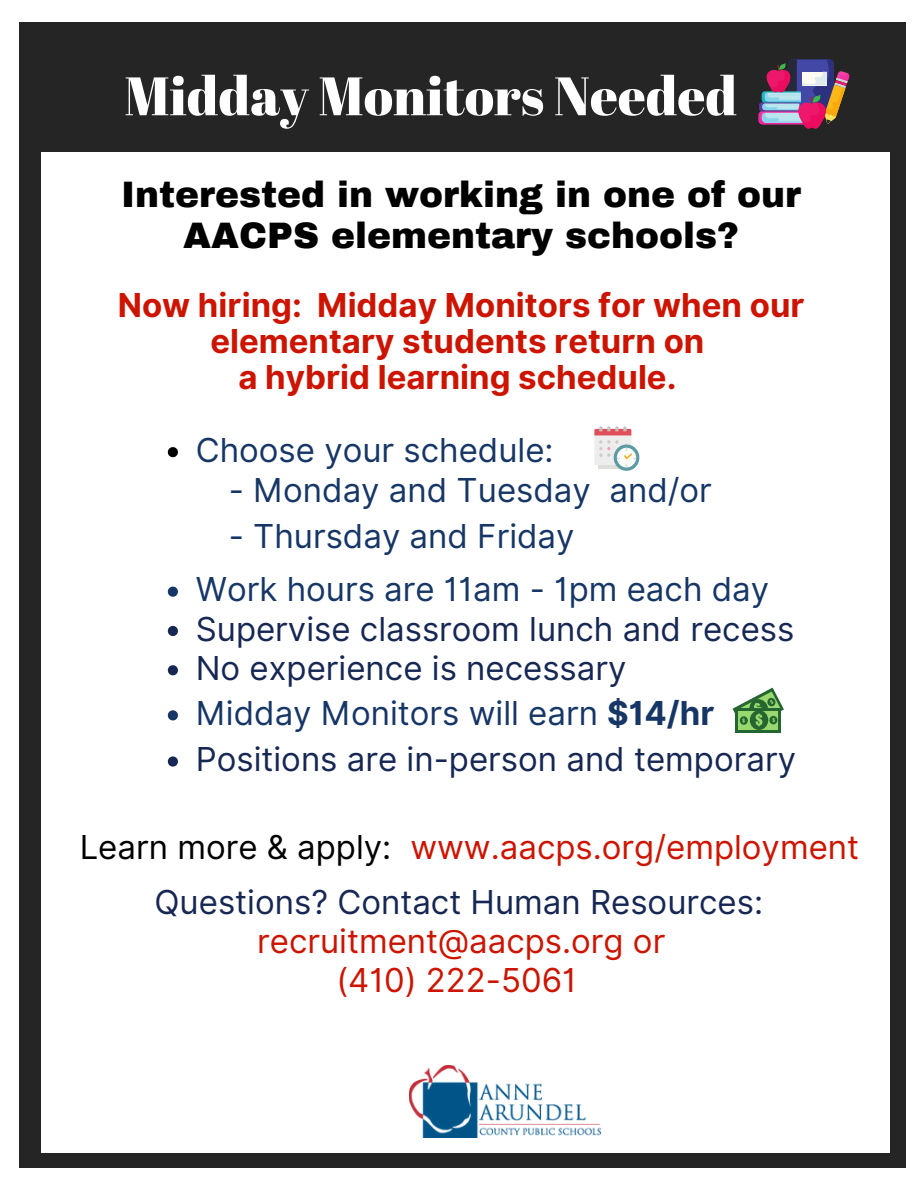
<style>
.page{position:relative;width:918px;height:1188px;background:#fff}
.page>*{position:absolute;margin:0;border:0;box-sizing:border-box;transform-origin:0 0}
.t1{font:54px "Abril Fatface";color:#fff}
.t2{font:900 36px/41.7px "Archivo";color:#000;text-align:center}
.t3{font:33px "Inter";color:#162754}
.t4{font:33px "Inter";color:#163666}
.t5{font:700 33px/36px "Inter";color:#cc1400;text-align:center}
.t6{font:33px/39.3px "Inter";color:#cc1400;text-align:center}
.t7{font:33px "Inter";color:#000}
.s1{font-weight:700}
</style>
<div class="page">
<div style="left:19px;top:22px;width:887px;height:1145px;background:#252525"></div>
<div style="left:41px;top:153px;width:849px;height:1000px;background:#fff"></div>
<div style="left:736px;top:708px;width:45px;height:24px;background:#25652f"></div>
<svg style="left:733px;top:688px;width:51px;height:43px"></svg>
<div style="left:614px;top:444px;width:25px;height:26px;background:#5d9ba3;border-radius:50%"></div>
<svg style="left:594px;top:426px;width:42px;height:42px"></svg>
<img style="left:409px;top:1065px;width:192px;height:72px">
<svg style="left:759px;top:59px;width:91px;height:70px"></svg>
<svg style="left:168px;top:447px;width:10px;height:10px"></svg>
<svg style="left:168px;top:710px;width:10px;height:10px"></svg>
<svg style="left:168px;top:587px;width:10px;height:10px"></svg>
<svg style="left:168px;top:665px;width:10px;height:10px"></svg>
<svg style="left:168px;top:626px;width:10px;height:10px"></svg>
<svg style="left:168px;top:756px;width:10px;height:11px"></svg>
<p class="t1" style="left:124px;top:58px;width:614px">Midday Monitors Needed</p>
<p class="t2" style="left:121px;top:174px;width:682px">Interested in working in one of our<br>AACPS elementary schools?</p>
<p class="t5" style="left:118px;top:287px;width:688px">Now hiring: Midday Monitors for when our elementary students return on</p>
<p class="t5" style="left:238px;top:359px;width:440px">a hybrid learning schedule.</p>
<p class="t4" style="left:196px;top:430px;width:359px">Choose your schedule:</p>
<p class="t4" style="left:229px;top:470px;width:485px">- Monday and Tuesday and/or</p>
<p class="t4" style="left:229px;top:516px;width:347px">- Thursday and Friday</p>
<p class="t4" style="left:196px;top:570px;width:575px">Work hours are 11am - 1pm each day</p>
<p class="t3" style="left:196px;top:609px;width:600px">Supervise classroom lunch and recess</p>
<p class="t3" style="left:196px;top:648px;width:432px">No experience is necessary</p>
<p class="t4" style="left:196px;top:693px;width:520px">Midday Monitors will earn <span class="s1">$14/hr</span></p>
<p class="t3" style="left:196px;top:739px;width:602px">Positions are in-person and temporary</p>
<p class="t6" style="left:410px;top:827px;width:450px">www.aacps.org/employment</p>
<p class="t7" style="left:80px;top:827px;width:313px">Learn more &amp; apply:</p>
<p class="t3" style="left:155px;top:882px;width:610px">Questions? Contact Human Resources:</p>
<p class="t6" style="left:257px;top:921px;width:410px">recruitment@aacps.org or (410) 222-5061</p>
</div>
